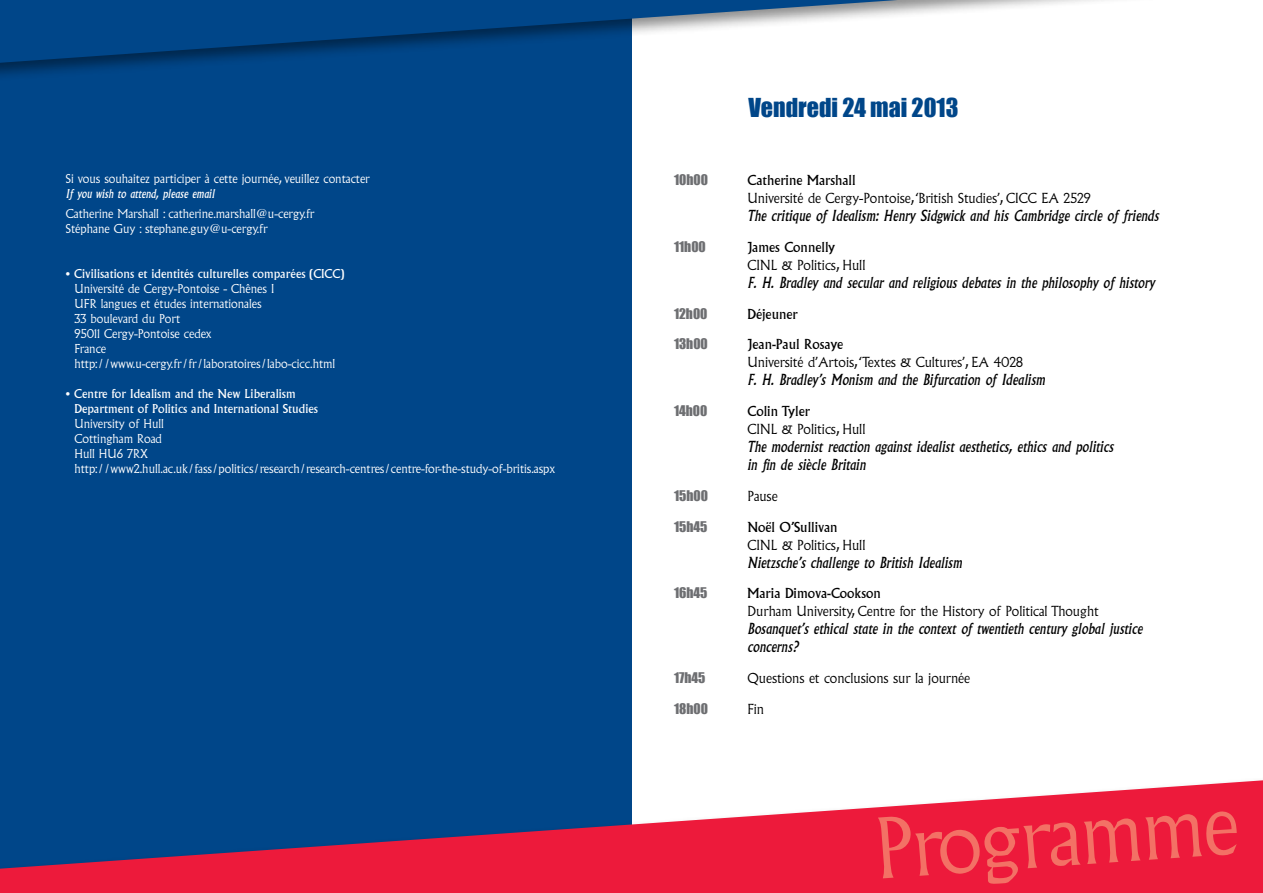
<style>
.page{position:relative;width:1263px;height:893px;background:#fff}
.page>*{position:absolute;margin:0;border:0;box-sizing:border-box;transform-origin:0 0}
.t1{font:300 81px "Albertus";color:#f37165}
.t2{font:24px "Impact";color:#004689}
.t3{font:italic 15px/18px "Albertus";color:#000}
.t4{font:300 13.5px "Albertus";color:#000}
.t5{font:13.5px "Albertus";color:#000}
.t6{font:13.5px "Impact";color:#6d6e71}
.t7{font:300 12px/15px "Albertus";color:#fff}
.t8{font:12px/15px "Albertus";color:#fff}
.t9{font:italic 12px "Albertus";color:#fff}
</style>
<div class="page">
<div style="left:0;top:0;width:631px;height:893px;background:#004689"></div>
<div style="left:0;top:775px;width:1263px;height:118px;background:#000;opacity:.45"></div>
<svg style="left:0;top:780px;width:1263px;height:113px;fill:#ed1a3b"></svg>
<div style="left:0;top:0;width:1263px;height:83px;background:#000;opacity:.45"></div>
<svg style="left:0;top:0;width:898px;height:63px"></svg>
<p class="t7" style="left:66px;top:172px;width:306px">Si vous souhaitez participer à cette journée, veuillez contacter</p>
<p class="t9" style="left:66px;top:187px;width:150px">If you wish to attend, please email</p>
<p class="t7" style="left:66px;top:206px;width:250px">Catherine Marshall : catherine.marshall@u-cergy.fr<br>Stéphane Guy : stephane.guy@u-cergy.fr</p>
<p class="t8" style="left:66px;top:266px;width:280px">• Civilisations et identités culturelles comparées (CICC)</p>
<p class="t7" style="left:74px;top:281px;width:262px">Université de Cergy-Pontoise - Chênes I<br>UFR langues et études internationales<br>33 boulevard du Port<br>95011 Cergy-Pontoise cedex<br>France http://www.u-cergy.fr/fr/laboratoires/labo-cicc.html</p>
<p class="t8" style="left:74px;top:386px;width:245px;text-indent:-9px">• Centre for Idealism and the New Liberalism<br>Department of Politics and International Studies</p>
<p class="t7" style="left:74px;top:416px;width:482px">University of Hull<br>Cottingham Road<br>Hull HU6 7RX http://www2.hull.ac.uk/fass/politics/research/research-centres/centre-for-the-study-of-britis.aspx</p>
<h2 class="t2" style="left:748px;top:89px;width:211px">Vendredi 24 mai 2013</h2>
<p class="t6" style="left:674px;top:169px;width:35px">10h00</p>
<p class="t5" style="left:747px;top:172px;width:110px">Catherine Marshall</p>
<p class="t4" style="left:747px;top:190px;width:345px">Université de Cergy-Pontoise, ‘British Studies’, CICC EA 2529</p>
<p class="t3" style="left:747px;top:207px;width:413px">The critique of Idealism: Henry Sidgwick and his Cambridge circle of friends</p>
<p class="t6" style="left:674px;top:236px;width:33px">11h00</p>
<p class="t5" style="left:747px;top:239px;width:89px">James Connelly</p>
<p class="t4" style="left:747px;top:257px;width:119px">CINL &amp; Politics, Hull</p>
<p class="t3" style="left:747px;top:274px;width:409px">F. H. Bradley and secular and religious debates in the philosophy of history</p>
<p class="t6" style="left:674px;top:303px;width:35px">12h00</p>
<p class="t5" style="left:747px;top:306px;width:52px">Déjeuner</p>
<p class="t6" style="left:674px;top:334px;width:35px">13h00</p>
<p class="t5" style="left:747px;top:336px;width:97px">Jean-Paul Rosaye</p>
<p class="t4" style="left:747px;top:355px;width:277px">Université d’Artois, ‘Textes &amp; Cultures’, EA 4028</p>
<p class="t3" style="left:747px;top:371px;width:299px">F. H. Bradley’s Monism and the Bifurcation of Idealism</p>
<p class="t6" style="left:674px;top:400px;width:35px">14h00</p>
<p class="t5" style="left:747px;top:403px;width:64px">Colin Tyler</p>
<p class="t4" style="left:747px;top:421px;width:119px">CINL &amp; Politics, Hull</p>
<p class="t3" style="left:747px;top:438px;width:367px">The modernist reaction against idealist aesthetics, ethics and politics in fin de siècle Britain</p>
<p class="t6" style="left:674px;top:485px;width:35px">15h00</p>
<p class="t4" style="left:747px;top:488px;width:32px">Pause</p>
<p class="t6" style="left:674px;top:516px;width:35px">15h45</p>
<p class="t5" style="left:747px;top:519px;width:92px">Noël O’Sullivan</p>
<p class="t4" style="left:747px;top:537px;width:119px">CINL &amp; Politics, Hull</p>
<p class="t3" style="left:747px;top:553px;width:216px">Nietzsche’s challenge to British Idealism</p>
<p class="t6" style="left:674px;top:583px;width:35px">16h45</p>
<p class="t5" style="left:747px;top:586px;width:135px">Maria Dimova-Cookson</p>
<p class="t4" style="left:747px;top:604px;width:353px">Durham University, Centre for the History of Political Thought</p>
<p class="t3" style="left:747px;top:620px;width:396px">Bosanquet’s ethical state in the context of twentieth century global justice concerns?</p>
<p class="t6" style="left:674px;top:667px;width:33px">17h45</p>
<p class="t4" style="left:747px;top:670px;width:224px">Questions et conclusions sur la journée</p>
<p class="t6" style="left:674px;top:698px;width:35px">18h00</p>
<p class="t4" style="left:747px;top:701px;width:18px">Fin</p>
<h1 class="t1" style="left:871px;top:803px;width:366px;rotate:-4deg">Programme</h1>
</div>
